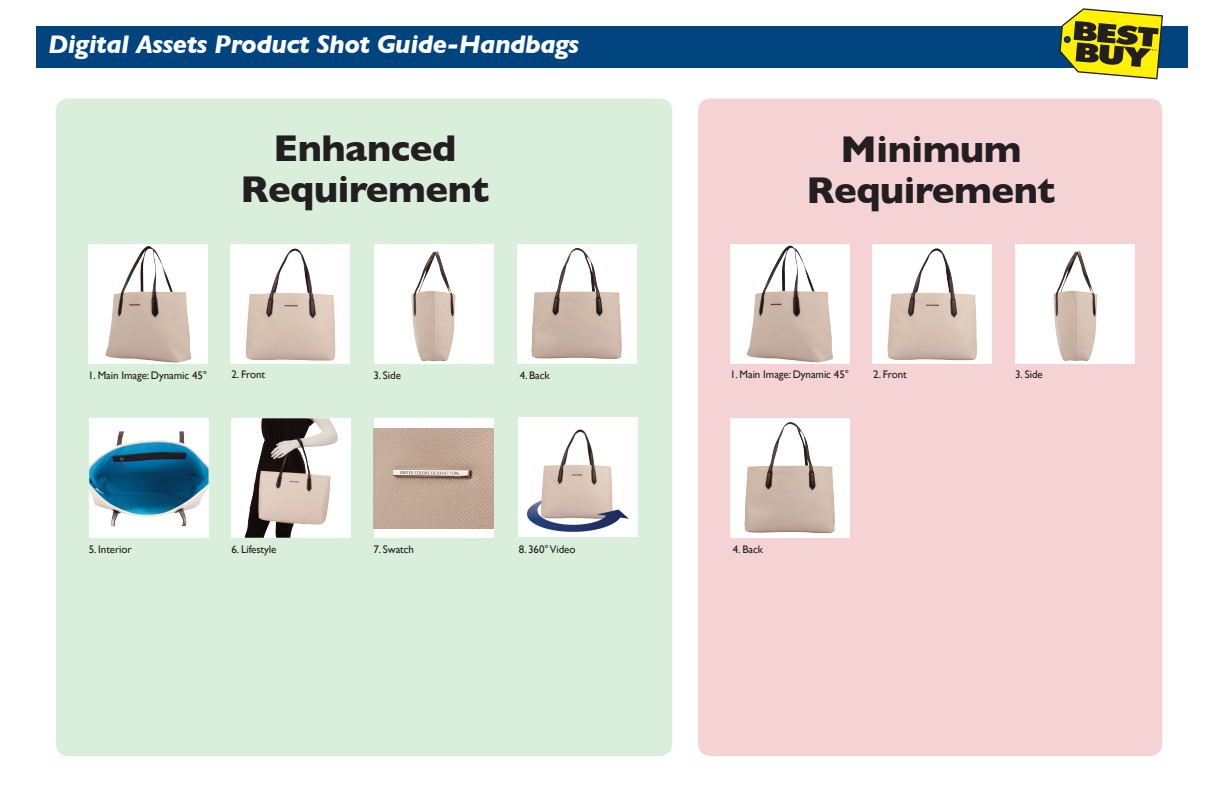
<style>
.page{position:relative;width:1224px;height:792px;background:#fff}
.page>*{position:absolute;margin:0;border:0;box-sizing:border-box;transform-origin:0 0}
.Bullets{font:700 38px "Gill Sans";letter-spacing:-.01em;color:#231f20}
.t1{font:italic 700 26px "Gill Sans";letter-spacing:-.02em;color:#fff}
.t2{font:11px "Gill Sans";letter-spacing:-.01em;color:#231f20}
</style>
<div class="page">
<div style="left:56px;top:99px;width:616px;height:657px;background:#d9efdb;border-radius:12px"></div>
<div style="left:36px;top:26px;width:1152px;height:42px;background:#00447f"></div>
<svg style="left:1059px;top:8px;width:104px;height:71px"></svg>
<div style="left:698px;top:99px;width:464px;height:657px;background:#f5d3d5;border-radius:12px"></div>
<div style="left:230px;top:244px;width:120px;height:120px;background:#fff"></div>
<img style="left:246px;top:249px;width:89px;height:111px">
<div style="left:89px;top:244px;width:119px;height:120px;background:#fff"></div>
<img style="left:105px;top:246px;width:87px;height:117px">
<div style="left:89px;top:419px;width:120px;height:119px;background:#fff"></div>
<img style="left:89px;top:431px;width:120px;height:95px">
<div style="left:374px;top:244px;width:119px;height:120px;background:#fff"></div>
<img style="left:411px;top:251px;width:45px;height:110px">
<div style="left:374px;top:419px;width:119px;height:119px;background:#fff"></div>
<img style="left:374px;top:429px;width:119px;height:99px">
<img style="left:518px;top:418px;width:120px;height:118px">
<div style="left:517px;top:244px;width:119px;height:120px;background:#fff"></div>
<img style="left:531px;top:248px;width:91px;height:111px">
<div style="left:232px;top:418px;width:119px;height:120px;background:#fff"></div>
<img style="left:245px;top:418px;width:93px;height:120px">
<div style="left:872px;top:244px;width:120px;height:120px;background:#fff"></div>
<img style="left:887px;top:248px;width:90px;height:112px">
<div style="left:730px;top:244px;width:120px;height:120px;background:#fff"></div>
<img style="left:747px;top:246px;width:87px;height:116px">
<div style="left:1016px;top:244px;width:119px;height:120px;background:#fff"></div>
<img style="left:1053px;top:251px;width:45px;height:110px">
<div style="left:730px;top:418px;width:120px;height:120px;background:#fff"></div>
<img style="left:744px;top:422px;width:91px;height:111px">
<p class="t1" style="left:48px;top:29px;width:533px">Digital Assets Product Shot Guide-Handbags</p>
<p class="Bullets" style="left:273px;top:119px;width:184px">Enhanced</p>
<p class="Bullets" style="left:241px;top:160px;width:250px">Requirement</p>
<p class="Bullets" style="left:840px;top:120px;width:182px">Minimum</p>
<p class="Bullets" style="left:807px;top:161px;width:250px">Requirement</p>
<p class="t2" style="left:88px;top:368px;width:121px">1. Main Image: Dynamic 45°</p>
<p class="t2" style="left:231px;top:368px;width:35px">2. Front</p>
<p class="t2" style="left:373px;top:368px;width:29px">3. Side</p>
<p class="t2" style="left:520px;top:369px;width:32px">4. Back</p>
<p class="t2" style="left:730px;top:368px;width:121px">1. Main Image: Dynamic 45°</p>
<p class="t2" style="left:873px;top:368px;width:35px">2. Front</p>
<p class="t2" style="left:1015px;top:368px;width:29px">3. Side</p>
<p class="t2" style="left:89px;top:543px;width:45px">5. Interior</p>
<p class="t2" style="left:232px;top:543px;width:46px">6. Lifestyle</p>
<p class="t2" style="left:373px;top:543px;width:42px">7. Swatch</p>
<p class="t2" style="left:519px;top:543px;width:58px">8. 360° Video</p>
<p class="t2" style="left:733px;top:543px;width:32px">4. Back</p>
</div>
